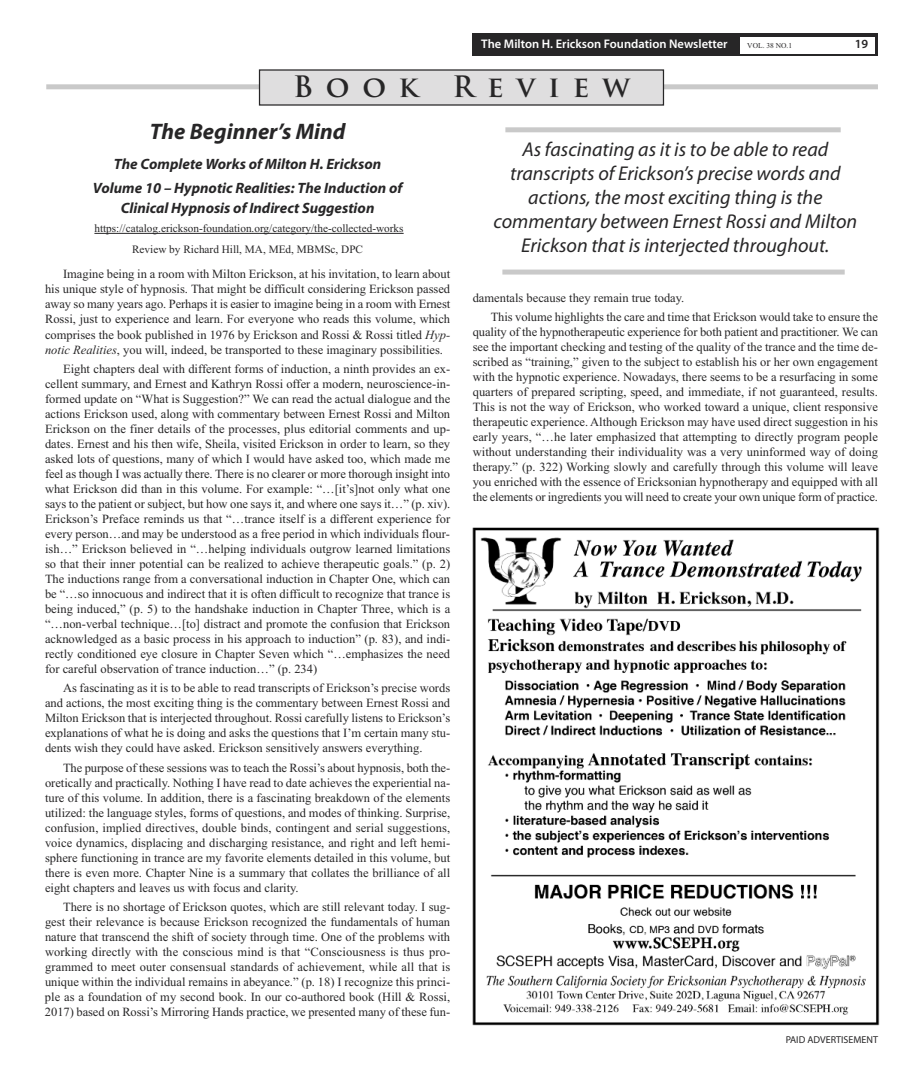
<style>
.page{position:relative;width:923px;height:1080px;background:#fff}
.page>*{position:absolute;margin:0;border:0;box-sizing:border-box;transform-origin:0 0}
.t1{font:700 28.75px "Trajan Pro";letter-spacing:.45em;color:#272627}
.t2{font:italic 700 22.5px "Myriad Pro";color:#272627}
.t3{font:italic 20px/24px "Myriad Pro";color:#272627;text-align:center}
.t4{font:italic 700 15px/23.8px "Myriad Pro";color:#272627;text-align:center}
.t5{font:12.5px/15px "Times New Roman";color:#272627;text-align:justify}
.t6{font:600 12.5px "Myriad Pro";color:#fff}
.t7{font:600 12.5px "Myriad Pro";color:#272627}
.t8{font:11.25px/20.6px "Times New Roman";color:#272627;text-align:center}
.t9{font:10px "Myriad Pro";color:#272627}
.t10{font:7.5px "Times New Roman";color:#272627}
.s1{font-style:italic}
</style>
<div class="page">
<div style="left:472px;top:34px;width:406px;height:22px;background:#272627"></div>
<div style="left:740px;top:37px;width:134px;height:16px;background:#fff"></div>
<div style="left:46px;top:84px;width:832px;height:5px;background:#c9c9c9"></div>
<div style="left:259px;top:70px;width:404px;height:35px;background:#dfdedf"></div>
<hr style="left:94px;top:233px;width:309px;height:1px;background:#272627">
<img style="left:472px;top:527px;width:408px;height:499px">
<div style="left:505px;top:127px;width:335px;height:5px;background:#c9c9c9"></div>
<div style="left:502px;top:270px;width:342px;height:5px;background:#c9c9c9"></div>
<p class="t6" style="left:481px;top:39px;width:248px">The Milton H. Erickson Foundation Newsletter</p>
<p class="t10" style="left:747px;top:41px;width:46px">VOL. 38 NO.1</p>
<p class="t7" style="left:854px;top:39px;width:15px">19</p>
<h1 class="t1" style="left:293px;top:76px;width:338px">Book Review</h1>
<h2 class="t2" style="left:150px;top:123px;width:197px">The Beginner’s Mind</h2>
<p class="t4" style="left:93px;top:154px;width:311px">The Complete Works of Milton H. Erickson<br>Volume 10 – Hypnotic Realities: The Induction of</p>
<p class="t4" style="left:121px;top:198px;width:255px">Clinical Hypnosis of Indirect Suggestion</p>
<p class="t8" style="left:94px;top:218px;width:311px">https://catalog.erickson-foundation.org/category/the-collected-works<br>Review by Richard Hill, MA, MEd, MBMSc, DPC</p>
<p class="t5" style="left:45px;top:267px;width:407px;text-indent:18px">Imagine being in a room with Milton Erickson, at his invitation, to learn about his unique style of hypnosis. That might be difficult considering Erickson passed away so many years ago. Perhaps it is easier to imagine being in a room with Ernest Rossi, just to experience and learn. For everyone who reads this volume, which comprises the book published in 1976 by Erickson and Rossi &amp; Rossi titled <span class="s1">Hyp&shy;notic Realities</span>, you will, indeed, be transported to these imaginary possibilities.</p>
<p class="t5" style="left:45px;top:361px;width:407px;text-indent:18px">Eight chapters deal with different forms of induction, a ninth provides an ex&shy;cellent summary, and Ernest and Kathryn Rossi offer a modern, neuroscience-in&shy;formed update on “What is Suggestion?” We can read the actual dialogue and the actions Erickson used, along with commentary between Ernest Rossi and Milton Erickson on the finer details of the processes, plus editorial comments and up&shy;dates. Ernest and his then wife, Sheila, visited Erickson in order to learn, so they asked lots of questions, many of which I would have asked too, which made me feel as though I was actually there. There is no clearer or more thorough insight into what Erickson did than in this volume. For example: “…[it’s]not only what one says to the patient or subject, but how one says it, and where one says it…” (p. xiv).<br>Erickson’s Preface reminds us that “…trance itself is a different experience for every person…and may be understood as a free period in which individuals flour&shy;ish…” Erickson believed in “…helping individuals outgrow learned limitations so that their inner potential can be realized to achieve therapeutic goals.” (p. 2)<br>The inductions range from a conversational induction in Chapter One, which can be “…so innocuous and indirect that it is often difficult to recognize that trance is being induced,” (p. 5) to the handshake induction in Chapter Three, which is a “…non-verbal technique…[to] distract and promote the confusion that Erickson acknowledged as a basic process in his approach to induction” (p. 83), and indi&shy;rectly conditioned eye closure in Chapter Seven which “…emphasizes the need for careful observation of trance induction…” (p. 234)</p>
<p class="t5" style="left:45px;top:681px;width:406px;text-indent:18px">As fascinating as it is to be able to read transcripts of Erickson’s precise words and actions, the most exciting thing is the commentary between Ernest Rossi and Milton Erickson that is interjected throughout. Rossi carefully listens to Erickson’s explanations of what he is doing and asks the questions that I’m certain many stu&shy;dents wish they could have asked. Erickson sensitively answers everything.</p>
<p class="t5" style="left:45px;top:760px;width:407px;text-indent:18px">The purpose of these sessions was to teach the Rossi’s about hypnosis, both the&shy;oretically and practically. Nothing I have read to date achieves the experiential na&shy;ture of this volume. In addition, there is a fascinating breakdown of the elements utilized: the language styles, forms of questions, and modes of thinking. Surprise, confusion, implied directives, double binds, contingent and serial suggestions, voice dynamics, displacing and discharging resistance, and right and left hemi&shy;sphere functioning in trance are my favorite elements detailed in this volume, but there is even more. Chapter Nine is a summary that collates the brilliance of all eight chapters and leaves us with focus and clarity.</p>
<p class="t5" style="left:45px;top:900px;width:407px;text-indent:18px">There is no shortage of Erickson quotes, which are still relevant today. I sug&shy;gest their relevance is because Erickson recognized the fundamentals of human nature that transcend the shift of society through time. One of the problems with working directly with the conscious mind is that “Consciousness is thus pro&shy;grammed to meet outer consensual standards of achievement, while all that is unique within the individual remains in abeyance.” (p. 18) I recognize this princi&shy;ple as a foundation of my second book. In our co-authored book (Hill &amp; Rossi, 2017) based on Rossi’s Mirroring Hands practice, we presented many of these fun-</p>
<h3 class="t3" style="left:493px;top:139px;width:365px">As fascinating as it is to be able to read transcripts of Erickson’s precise words and actions, the most exciting thing is the commentary between Ernest Rossi and Milton Erickson that is interjected throughout.</h3>
<p class="t5" style="left:490px;top:288px;width:389px;line-height:19.5px;text-indent:-18px">damentals because they remain true today.<br>This volume highlights the care and time that Erickson would take to ensure the</p>
<p class="t5" style="left:472px;top:324px;width:407px">quality of the hypnotherapeutic experience for both patient and practitioner. We can see the important checking and testing of the quality of the trance and the time de&shy;scribed as “training,” given to the subject to establish his or her own engagement with the hypnotic experience. Nowadays, there seems to be a resurfacing in some quarters of prepared scripting, speed, and immediate, if not guaranteed, results.<br>This is not the way of Erickson, who worked toward a unique, client responsive therapeutic experience. Although Erickson may have used direct suggestion in his early years, “…he later emphasized that attempting to directly program people without understanding their individuality was a very uninformed way of doing therapy.” (p. 322) Working slowly and carefully through this volume will leave you enriched with the essence of Ericksonian hypnotherapy and equipped with all the elements or ingredients you will need to create your own unique form of practice.</p>
<p class="t9" style="left:785px;top:1035px;width:94px">PAID ADVERTISEMENT</p>
</div>
